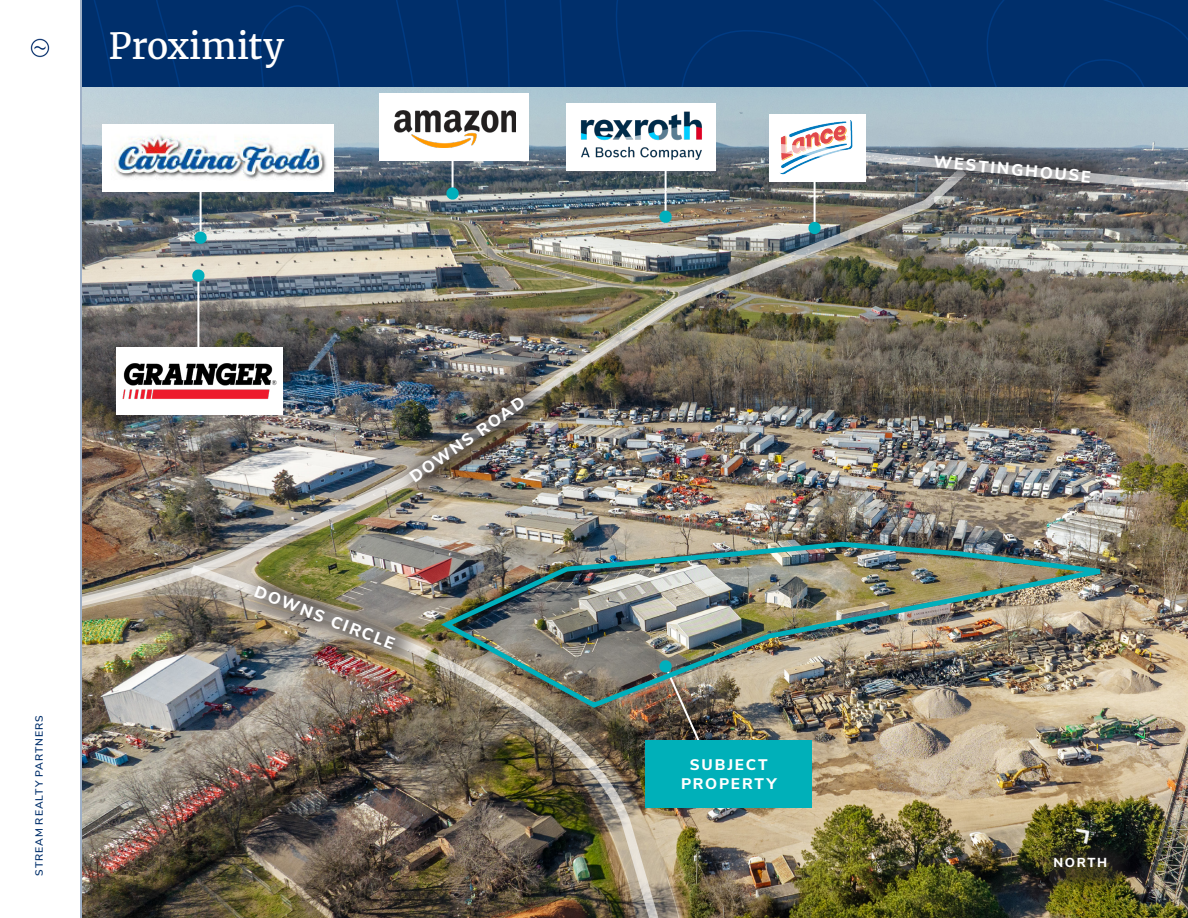
<style>
.page{position:relative;width:1188px;height:918px;background:#fff}
.page>*{position:absolute;margin:0;border:0;box-sizing:border-box;transform-origin:0 0}
.t1{font:36px "Merriweather";letter-spacing:-.01em;color:#fff}
.t2{font:800 16.5px "Nunito Sans";color:#fff}
._9_12_Center{font:800 15.3px/19.2px "Nunito Sans";letter-spacing:.12em;color:#fff;text-align:center}
._9_12_Center-2{font:800 13.05px "Nunito Sans";letter-spacing:.125em;color:#fff}
.t3{font:600 10.5px "Nunito Sans";letter-spacing:.085em;color:#002f6b}
</style>
<div class="page">
<img style="left:82px;top:87px;width:1106px;height:831px">
<div style="left:82px;top:0;width:1106px;height:87px;background:#002f6b"></div>
<svg style="left:94px;top:1px;width:416px;height:86px"></svg>
<svg style="left:616px;top:1px;width:316px;height:86px"></svg>
<svg style="left:987px;top:1px;width:201px;height:86px"></svg>
<svg style="left:681px;top:710px;width:36px;height:30px"></svg>
<div style="left:646px;top:740px;width:166px;height:67px;background:#00b0b9"></div>
<img style="left:181px;top:607px;width:500px;height:311px">
<div style="left:241px;top:565px;width:182px;height:105px;background:#231f20;opacity:.77"></div>
<img style="left:82px;top:166px;width:886px;height:441px">
<div style="left:396px;top:377px;width:156px;height:127px;background:#231f20;opacity:.77"></div>
<div style="left:921px;top:135px;width:198px;height:69px;background:#231f20;opacity:.77"></div>
<div style="left:116px;top:347px;width:166px;height:68px;background:#fff"></div>
<div style="left:114px;top:354px;width:172px;height:54px;background:#fff"></div>
<img style="left:122px;top:363px;width:155px;height:36px">
<hr style="left:197px;top:280px;width:2px;height:75px;background:#fff">
<svg style="left:191px;top:269px;width:14px;height:14px"></svg>
<div style="left:567px;top:103px;width:149px;height:68px;background:#fff"></div>
<img style="left:580px;top:111px;width:122px;height:49px">
<hr style="left:665px;top:160px;width:2px;height:52px;background:#fff">
<svg style="left:659px;top:210px;width:14px;height:14px"></svg>
<div style="left:102px;top:124px;width:231px;height:68px;background:#fff"></div>
<hr style="left:200px;top:181px;width:2px;height:52px;background:#fff">
<svg style="left:194px;top:231px;width:14px;height:14px"></svg>
<img style="left:112px;top:135px;width:215px;height:45px">
<div style="left:379px;top:93px;width:149px;height:68px;background:#fff"></div>
<img style="left:394px;top:110px;width:121px;height:37px">
<hr style="left:452px;top:153px;width:2px;height:36px;background:#fff">
<svg style="left:446px;top:187px;width:14px;height:14px"></svg>
<div style="left:770px;top:114px;width:96px;height:68px;background:#fff"></div>
<hr style="left:814px;top:171px;width:2px;height:53px;background:#fff">
<svg style="left:808px;top:221px;width:14px;height:14px"></svg>
<img style="left:780px;top:121px;width:73px;height:20px">
<div style="left:1038px;top:841px;width:94px;height:51px;background:#231f20;opacity:.64"></div>
<img style="left:1064px;top:816px;width:36px;height:37px">
<svg style="left:768px;top:141px;width:420px;height:53px;background:#8d9297"></svg>
<img style="left:440px;top:539px;width:690px;height:171px">
<hr style="left:80px;top:0;width:2px;height:918px;background:#002f6b">
<img style="left:30px;top:38px;width:20px;height:20px">
<p class="t1" style="left:109px;top:23px;width:177px">Proximity</p>
<p class="t3" style="left:31px;top:876px;width:162px;rotate:-90deg">STREAM REALTY PARTNERS</p>
<p class="t2" style="left:405px;top:469px;width:138px;rotate:-35deg">DOWNS ROAD</p>
<p class="t2" style="left:260px;top:580px;width:150px;rotate:21deg">DOWNS CIRCLE</p>
<p class="t2" style="left:935px;top:150px;width:159px;rotate:5deg">WESTINGHOUSE</p>
<p class="_9_12_Center" style="left:681px;top:754px;width:97px">SUBJECT<br>PROPERTY</p>
<p class="_9_12_Center-2" style="left:1053px;top:853px;width:55px">NORTH</p>
</div>
